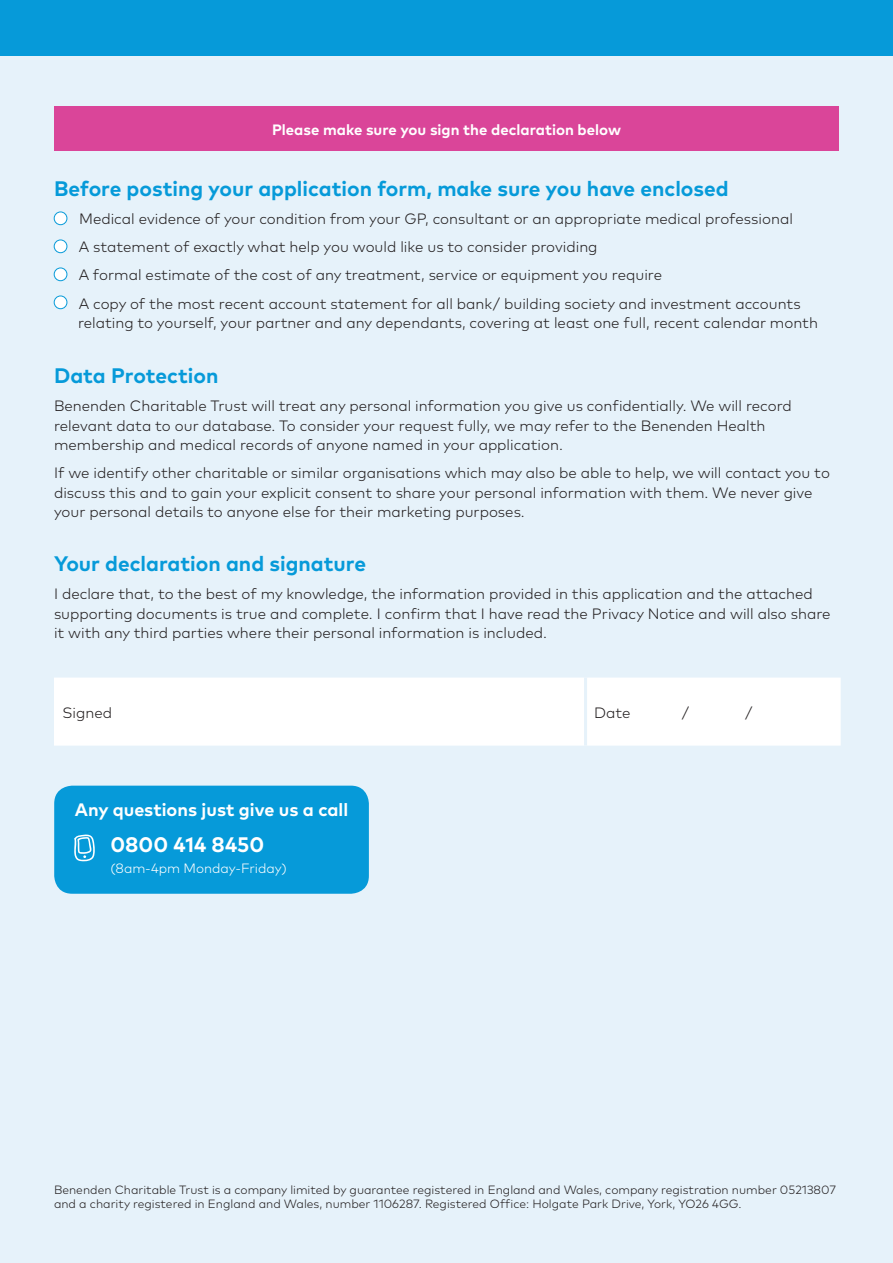
<style>
.page{position:relative;width:893px;height:1263px;background:#e6f2fa}
.page>*{position:absolute;margin:0;border:0;box-sizing:border-box;transform-origin:0 0}
.t1{font:700 21px "Mark OT";color:#069ad9}
.t2{font:700 21px "Mark OT";color:#fff}
.t3{font:700 18px "Mark OT";color:#fff}
.t4{font:300 15px/19.5px "Mark OT";color:#231f20}
.t5{font:700 15px "Mark OT";color:#fff}
.t6{font:300 13.5px "Mark OT";letter-spacing:-.005em;color:#fff}
.t7{font:300 12px/14.4px "Mark OT";color:#231f20}
</style>
<div class="page">
<div style="left:0;top:0;width:893px;height:55px;background:#069ad9"></div>
<div style="left:54px;top:106px;width:785px;height:45px;background:#da4599"></div>
<div style="left:54px;top:212px;width:13px;height:13px;background:#fff;border-radius:50%"></div>
<div style="left:54px;top:212px;width:13px;height:13px;border:1px solid #069ad9;border-radius:50%"></div>
<div style="left:54px;top:240px;width:13px;height:13px;background:#fff;border-radius:50%"></div>
<div style="left:54px;top:240px;width:13px;height:13px;border:1px solid #069ad9;border-radius:50%"></div>
<div style="left:54px;top:268px;width:13px;height:13px;background:#fff;border-radius:50%"></div>
<div style="left:54px;top:268px;width:13px;height:13px;border:1px solid #069ad9;border-radius:50%"></div>
<div style="left:54px;top:296px;width:13px;height:13px;background:#fff;border-radius:50%"></div>
<div style="left:54px;top:296px;width:13px;height:13px;border:1px solid #069ad9;border-radius:50%"></div>
<div style="left:54px;top:678px;width:787px;height:68px;background:#fff"></div>
<hr style="left:584px;top:677px;width:3px;height:69px;background:#e6f2fa">
<div style="left:54px;top:786px;width:315px;height:108px;background:#069ad9;border-radius:18px"></div>
<svg style="left:74px;top:834px;width:21px;height:27px"></svg>
<p class="t5" style="left:272px;top:120px;width:350px">Please make sure you sign the declaration below</p>
<h1 class="t1" style="left:54px;top:175px;width:676px">Before posting your application form, make sure you have enclosed</h1>
<p class="t4" style="left:79px;top:205px;width:723px;line-height:28px">Medical evidence of your condition from your GP, consultant or an appropriate medical professional A statement of exactly what help you would like us to consider providing<br>A formal estimate of the cost of any treatment, service or equipment you require<br>A copy of the most recent account statement for all bank/ building society and investment accounts</p>
<p class="t4" style="left:78px;top:313px;width:741px">relating to yourself, your partner and any dependants, covering at least one full, recent calendar month</p>
<h1 class="t1" style="left:54px;top:362px;width:166px">Data Protection</h1>
<p class="t4" style="left:54px;top:396px;width:739px">Benenden Charitable Trust will treat any personal information you give us confidentially. We will record relevant data to our database. To consider your request fully, we may refer to the Benenden Health membership and medical records of anyone named in your application.</p>
<p class="t4" style="left:54px;top:463px;width:777px">If we identify other charitable or similar organisations which may also be able to help, we will contact you to discuss this and to gain your explicit consent to share your personal information with them. We never give your personal details to anyone else for their marketing purposes.</p>
<h1 class="t1" style="left:54px;top:550px;width:314px">Your declaration and signature</h1>
<p class="t4" style="left:54px;top:584px;width:778px">I declare that, to the best of my knowledge, the information provided in this application and the attached supporting documents is true and complete. I confirm that I have read the Privacy Notice and will also share it with any third parties where their personal information is included.</p>
<p class="t4" style="left:63px;top:702px;width:51px">Signed</p>
<p class="t4" style="left:594px;top:702px;width:38px">Date</p>
<p class="t4" style="left:682px;top:702px;width:9px">/</p>
<p class="t4" style="left:745px;top:702px;width:9px">/</p>
<p class="t3" style="left:75px;top:797px;width:275px">Any questions just give us a call</p>
<h1 class="t2" style="left:110px;top:831px;width:155px">0800 414 8450</h1>
<p class="t6" style="left:110px;top:860px;width:178px">(8am-4pm Monday-Friday)</p>
<p class="t7" style="left:54px;top:1182px;width:783px">Benenden Charitable Trust is a company limited by guarantee registered in England and Wales, company registration number 05213807 and a charity registered in England and Wales, number 1106287. Registered Office: Holgate Park Drive, York, YO26 4GG.</p>
</div>
